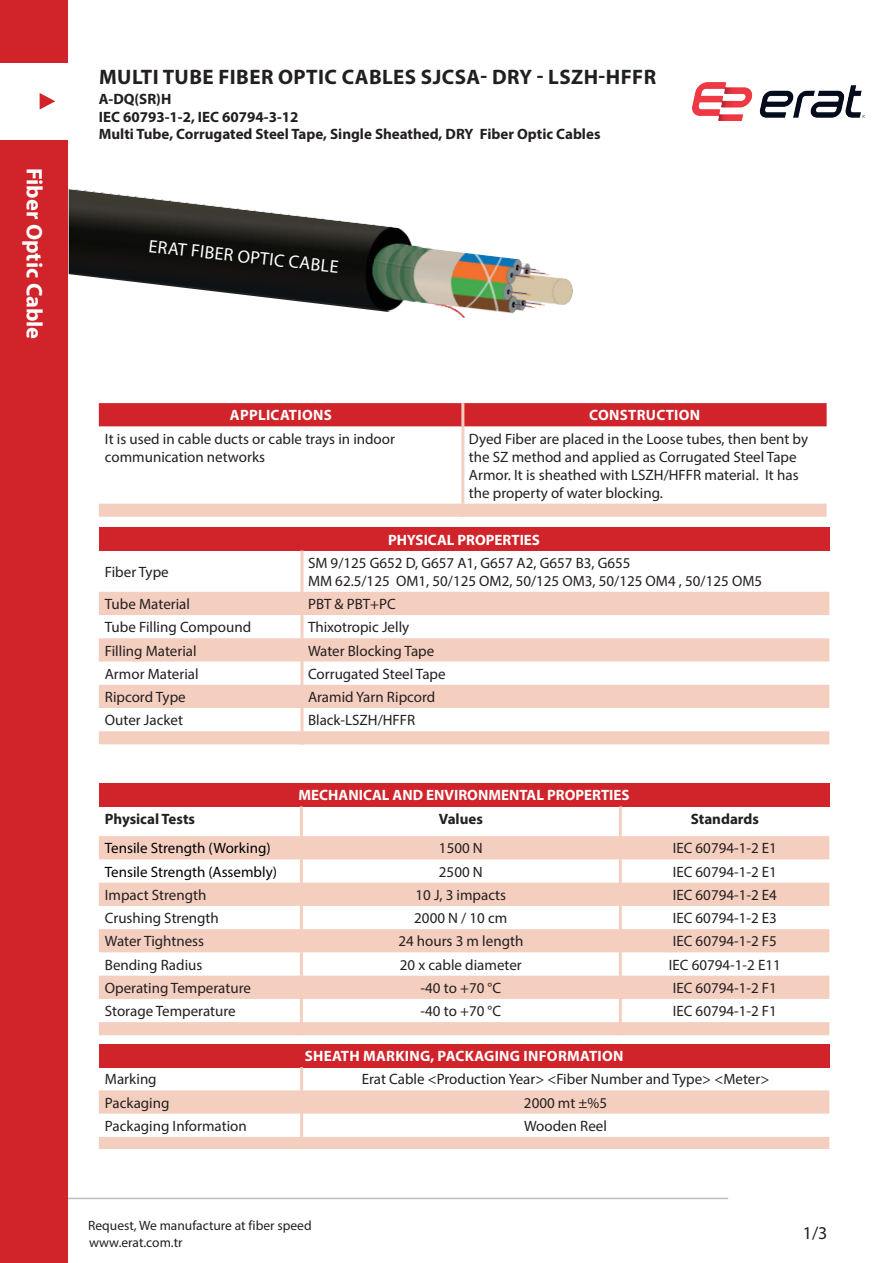
<style>
.page{position:relative;width:893px;height:1263px;background:#fff}
.page>*{position:absolute;margin:0;border:0;box-sizing:border-box;transform-origin:0 0}
.t1{font:700 22.5px "Myriad Pro";color:#fff}
.t2{font:700 21px "Myriad Pro";letter-spacing:.02em;color:#231f20}
.t3{font:18px "Myriad Pro";color:#fff}
.t4{font:18px "Myriad Pro";color:#231f20}
.t5{font:15px/18px "Myriad Pro";color:#231f20}
.t6{font:700 15px "Myriad Pro";color:#231f20}
.t7{font:700 15px "Myriad Pro";letter-spacing:.02em;color:#fff}
.t8{font:700 15px "Myriad Pro";color:#fff}
.t9{font:15px "Myriad Pro";color:#000001}
.t10{font:13.5px "Myriad Pro";color:#231f20}
</style>
<div class="page">
<hr style="left:0;top:1198px;width:728px;height:1px;background:#000">
<div style="left:0;top:140px;width:67px;height:1123px;background:#d1232a"></div>
<svg style="left:40px;top:93px;width:15px;height:17px"></svg>
<div style="left:0;top:0;width:67px;height:63px;background:#d1232a"></div>
<img style="left:693px;top:82px;width:172px;height:38px">
<div style="left:99px;top:403px;width:728px;height:23px;background:#d1232a"></div>
<hr style="left:461px;top:403px;width:3px;height:23px;background:#f4cfc0">
<hr style="left:461px;top:426px;width:3px;height:78px;background:#f4cfc0">
<svg style="left:99px;top:504px;width:728px;height:13px;background:#f4cfc1"></svg>
<div style="left:99px;top:1044px;width:730px;height:23px;background:#d1232a"></div>
<hr style="left:300px;top:1067px;width:3px;height:23px;background:#f4cfc0">
<svg style="left:99px;top:1090px;width:730px;height:59px"></svg>
<div style="left:99px;top:527px;width:730px;height:23px;background:#d1232a"></div>
<svg style="left:99px;top:592px;width:730px;height:152px;fill:#f4cfc0"></svg>
<hr style="left:300px;top:550px;width:3px;height:42px;background:#f4cfc0">
<hr style="left:300px;top:592px;width:3px;height:23px;background:#f4cfc0">
<hr style="left:300px;top:615px;width:3px;height:23px;background:#f4cfc0">
<hr style="left:300px;top:638px;width:3px;height:23px;background:#f4cfc0">
<hr style="left:300px;top:661px;width:3px;height:24px;background:#f4cfc0">
<hr style="left:300px;top:685px;width:3px;height:23px;background:#f4cfc0">
<hr style="left:300px;top:708px;width:3px;height:23px;background:#f4cfc0">
<svg style="left:300px;top:731px;width:3px;height:13px"></svg>
<div style="left:99px;top:783px;width:730px;height:23px;background:#d1232a"></div>
<svg style="left:99px;top:836px;width:730px;height:199px;fill:#f4cfc0"></svg>
<hr style="left:300px;top:806px;width:3px;height:30px;background:#f4cfc0">
<hr style="left:619px;top:806px;width:3px;height:30px;background:#f4cfc0">
<hr style="left:300px;top:836px;width:3px;height:23px;background:#f4cfc0">
<hr style="left:619px;top:836px;width:3px;height:23px;background:#f4cfc0">
<hr style="left:300px;top:859px;width:3px;height:24px;background:#f4cfc0">
<hr style="left:619px;top:859px;width:3px;height:24px;background:#f4cfc0">
<hr style="left:300px;top:883px;width:3px;height:23px;background:#f4cfc0">
<hr style="left:619px;top:883px;width:3px;height:23px;background:#f4cfc0">
<hr style="left:300px;top:906px;width:3px;height:23px;background:#f4cfc0">
<hr style="left:619px;top:906px;width:3px;height:23px;background:#f4cfc0">
<hr style="left:300px;top:929px;width:3px;height:23px;background:#f4cfc0">
<hr style="left:619px;top:929px;width:3px;height:23px;background:#f4cfc0">
<hr style="left:300px;top:952px;width:3px;height:24px;background:#f4cfc0">
<hr style="left:619px;top:952px;width:3px;height:24px;background:#f4cfc0">
<hr style="left:300px;top:976px;width:3px;height:23px;background:#f4cfc0">
<hr style="left:619px;top:976px;width:3px;height:23px;background:#f4cfc0">
<hr style="left:300px;top:999px;width:3px;height:23px;background:#f4cfc0">
<hr style="left:619px;top:999px;width:3px;height:23px;background:#f4cfc0">
<svg style="left:300px;top:1022px;width:3px;height:13px"></svg>
<svg style="left:619px;top:1022px;width:3px;height:13px"></svg>
<img style="left:69px;top:189px;width:504px;height:129px">
<h1 class="t1" style="left:49px;top:168px;width:173px;rotate:90deg">Fiber Optic Cable</h1>
<h2 class="t2" style="left:99px;top:63px;width:559px">MULTI TUBE FIBER OPTIC CABLES SJCSA- DRY - LSZH-HFFR</h2>
<p class="t6" style="left:99px;top:90px;width:74px">A-DQ(SR)H</p>
<p class="t6" style="left:99px;top:124px;width:503px">Multi Tube, Corrugated Steel Tape, Single Sheathed, DRY Fiber Optic Cables</p>
<p class="t6" style="left:99px;top:107px;width:201px">IEC 60793-1-2, IEC 60794-3-12</p>
<p class="t3" style="left:150px;top:235px;width:192px;rotate:6deg">ERAT FIBER OPTIC CABLE</p>
<p class="t7" style="left:230px;top:405px;width:103px">APPLICATIONS</p>
<p class="t7" style="left:589px;top:405px;width:112px">CONSTRUCTION</p>
<p class="t5" style="left:105px;top:429px;width:292px">It is used in cable ducts or cable trays in indoor communication networks</p>
<p class="t5" style="left:469px;top:429px;width:341px">Dyed Fiber are placed in the Loose tubes, then bent by the SZ method and applied as Corrugated Steel Tape Armor. It is sheathed with LSZH/HFFR material. It has the property of water blocking.</p>
<p class="t8" style="left:388px;top:530px;width:153px">PHYSICAL PROPERTIES</p>
<p class="t5" style="left:105px;top:562px;width:65px">Fiber Type</p>
<p class="t5" style="left:308px;top:553px;width:456px">SM 9/125 G652 D, G657 A1, G657 A2, G657 B3, G655<br>MM 62.5/125 OM1, 50/125 OM2, 50/125 OM3, 50/125 OM4 , 50/125 OM5</p>
<p class="t5" style="left:105px;top:595px;width:87px">Tube Material</p>
<p class="t5" style="left:308px;top:595px;width:89px">PBT &amp; PBT+PC</p>
<p class="t5" style="left:105px;top:618px;width:148px">Tube Filling Compound</p>
<p class="t5" style="left:308px;top:618px;width:103px">Thixotropic Jelly</p>
<p class="t5" style="left:105px;top:641px;width:93px">Filling Material</p>
<p class="t5" style="left:308px;top:641px;width:128px">Water Blocking Tape</p>
<p class="t5" style="left:105px;top:664px;width:95px">Armor Material</p>
<p class="t5" style="left:308px;top:664px;width:139px">Corrugated Steel Tape</p>
<p class="t5" style="left:105px;top:688px;width:82px">Ripcord Type</p>
<p class="t5" style="left:308px;top:688px;width:129px">Aramid Yarn Ripcord</p>
<p class="t5" style="left:105px;top:711px;width:80px">Outer Jacket</p>
<p class="t5" style="left:308px;top:711px;width:109px">Black-LSZH/HFFR</p>
<p class="t8" style="left:299px;top:785px;width:333px">MECHANICAL AND ENVIRONMENTAL PROPERTIES</p>
<p class="t6" style="left:105px;top:809px;width:92px">Physical Tests</p>
<p class="t6" style="left:439px;top:809px;width:46px">Values</p>
<p class="t6" style="left:691px;top:809px;width:70px">Standards</p>
<p class="t9" style="left:105px;top:839px;width:167px">Tensile Strength (Working)</p>
<p class="t5" style="left:439px;top:839px;width:45px">1500 N</p>
<p class="t5" style="left:673px;top:839px;width:106px">IEC 60794-1-2 E1</p>
<p class="t9" style="left:105px;top:862px;width:174px">Tensile Strength (Assembly)</p>
<p class="t5" style="left:439px;top:862px;width:45px">2500 N</p>
<p class="t5" style="left:673px;top:862px;width:106px">IEC 60794-1-2 E1</p>
<p class="t5" style="left:105px;top:886px;width:103px">Impact Strength</p>
<p class="t5" style="left:415px;top:886px;width:92px">10 J, 3 impacts</p>
<p class="t5" style="left:673px;top:886px;width:106px">IEC 60794-1-2 E4</p>
<p class="t5" style="left:105px;top:909px;width:116px">Crushing Strength</p>
<p class="t5" style="left:414px;top:909px;width:95px">2000 N / 10 cm</p>
<p class="t5" style="left:673px;top:909px;width:106px">IEC 60794-1-2 E3</p>
<p class="t5" style="left:105px;top:932px;width:101px">Water Tightness</p>
<p class="t5" style="left:398px;top:932px;width:127px">24 hours 3 m length</p>
<p class="t5" style="left:673px;top:932px;width:106px">IEC 60794-1-2 F5</p>
<p class="t5" style="left:105px;top:955px;width:99px">Bending Radius</p>
<p class="t5" style="left:400px;top:955px;width:123px">20 x cable diameter</p>
<p class="t5" style="left:669px;top:955px;width:113px">IEC 60794-1-2 E11</p>
<p class="t5" style="left:105px;top:979px;width:148px">Operating Temperature</p>
<p class="t5" style="left:421px;top:979px;width:82px">-40 to +70 °C</p>
<p class="t5" style="left:673px;top:979px;width:106px">IEC 60794-1-2 F1</p>
<p class="t5" style="left:105px;top:1002px;width:132px">Storage Temperature</p>
<p class="t5" style="left:421px;top:1002px;width:82px">-40 to +70 °C</p>
<p class="t5" style="left:673px;top:1002px;width:106px">IEC 60794-1-2 F1</p>
<p class="t7" style="left:305px;top:1046px;width:320px">SHEATH MARKING, PACKAGING INFORMATION</p>
<p class="t5" style="left:105px;top:1070px;width:53px">Marking</p>
<p class="t5" style="left:362px;top:1070px;width:409px">Erat Cable &lt;Production Year&gt; &lt;Fiber Number and Type&gt; &lt;Meter&gt;</p>
<p class="t5" style="left:105px;top:1093px;width:66px">Packaging</p>
<p class="t5" style="left:524px;top:1093px;width:85px">2000 mt ±%5</p>
<p class="t5" style="left:105px;top:1116px;width:143px">Packaging Information</p>
<p class="t5" style="left:524px;top:1116px;width:84px">Wooden Reel</p>
<p class="t10" style="left:88px;top:1217px;width:225px">Request, We manufacture at fiber speed</p>
<p class="t10" style="left:89px;top:1234px;width:95px">www.erat.com.tr</p>
<p class="t4" style="left:803px;top:1222px;width:26px">1/3</p>
</div>
